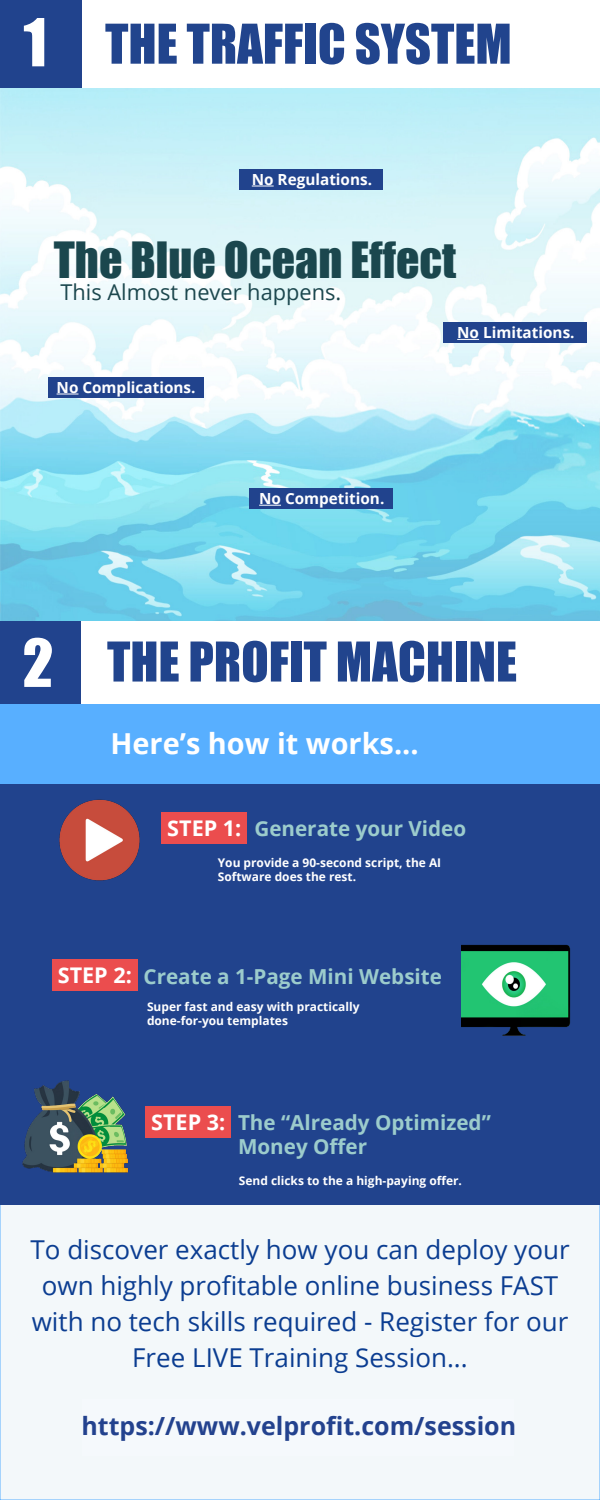
<style>
.page{position:relative;width:600px;height:1500px;background:#f3f8fa}
.page>*{position:absolute;margin:0;border:0;box-sizing:border-box;transform-origin:0 0}
.t1{font:61.2px "Impact";color:#fff}
.t2{font:50.6px "Impact";color:#21448d}
.t3{font:45.9px "Impact";color:#1b474e}
.t4{font:700 31px "Open Sans";color:#0b3d91}
.t5{font:700 28.9px "Open Sans";color:#fff}
.t6{font:26px/36px "Open Sans";color:#0b3d91;text-align:center}
.t7{font:700 25px "Open Sans";color:#23428e}
.t8{font:21.8px "Open Sans";color:#1c474e}
.t9{font:700 21.6px "Open Sans";color:#fff}
.t10{font:700 20.6px "Open Sans";color:#9ccccc}
.t11{font:700 15.3px "Open Sans";color:#fff}
.t12{font:700 12px "Open Sans";color:#fff}
</style>
<div class="page">
<img style="left:0;top:87px;width:600px;height:535px">
<div style="left:0;top:622px;width:600px;height:83px;background:#fff"></div>
<div style="left:0;top:0;width:600px;height:87px;background:#fff"></div>
<div style="left:0;top:0;width:82px;height:87px;background:#21438d"></div>
<div style="left:0;top:622px;width:81px;height:83px;background:#21438d"></div>
<div style="left:0;top:784px;width:600px;height:421px;background:#21438d"></div>
<div style="left:0;top:705px;width:600px;height:79px;background:#58afff"></div>
<img style="left:59px;top:799px;width:81px;height:82px">
<div style="left:162px;top:813px;width:85px;height:31px;background:#eb4d4e"></div>
<div style="left:239px;top:169px;width:143px;height:20px;background:#21438d"></div>
<div style="left:443px;top:323px;width:144px;height:20px;background:#21438d"></div>
<div style="left:250px;top:489px;width:143px;height:20px;background:#21438d"></div>
<div style="left:48px;top:377px;width:156px;height:20px;background:#21438d"></div>
<div style="left:52px;top:960px;width:85px;height:31px;background:#eb4d4e"></div>
<div style="left:145px;top:1107px;width:85px;height:31px;background:#eb4d4e"></div>
<svg style="left:252px;top:186px;width:22px;height:1px"></svg>
<svg style="left:457px;top:339px;width:22px;height:1px"></svg>
<svg style="left:259px;top:505px;width:22px;height:1px"></svg>
<svg style="left:57px;top:394px;width:21px;height:1px"></svg>
<img style="left:22px;top:1080px;width:106px;height:93px">
<img style="left:461px;top:944px;width:110px;height:92px">
<p class="t1" style="left:24px;top:-5px;width:25px">1</p>
<p class="t2" style="left:105px;top:5px;width:408px">THE TRAFFIC SYSTEM</p>
<p class="t11" style="left:252px;top:169px;width:122px">No Regulations.</p>
<p class="t3" style="left:54px;top:224px;width:404px">The Blue Ocean Effect</p>
<p class="t8" style="left:60px;top:278px;width:282px">This Almost never happens.</p>
<p class="t11" style="left:57px;top:377px;width:140px">No Complications.</p>
<p class="t11" style="left:259px;top:488px;width:127px">No Competition.</p>
<p class="t11" style="left:457px;top:322px;width:119px">No Limitations.</p>
<p class="t1" style="left:23px;top:615px;width:32px">2</p>
<p class="t2" style="left:107px;top:622px;width:412px">THE PROFIT MACHINE</p>
<p class="t5" style="left:110px;top:723px;width:310px">Here’s how it works...</p>
<p class="t9" style="left:167px;top:813px;width:76px">STEP 1:</p>
<p class="t10" style="left:254px;top:814px;width:213px">Generate your Video</p>
<p class="t12" style="left:218px;top:854px;width:225px">You provide a 90-second script, the AI</p>
<p class="t12" style="left:218px;top:869px;width:140px">Software does the rest.</p>
<p class="t9" style="left:58px;top:960px;width:76px">STEP 2:</p>
<p class="t10" style="left:144px;top:962px;width:300px">Create a 1-Page Mini Website</p>
<p class="t12" style="left:147px;top:998px;width:214px">Super fast and easy with practically</p>
<p class="t12" style="left:147px;top:1012px;width:142px">done-for-you templates</p>
<p class="t9" style="left:151px;top:1107px;width:76px">STEP 3:</p>
<p class="t10" style="left:238px;top:1108px;width:254px">The “Already Optimized”</p>
<p class="t10" style="left:238px;top:1132px;width:131px">Money Offer</p>
<p class="t12" style="left:239px;top:1173px;width:225px">Send clicks to the a high-paying offer.</p>
<p class="t6" style="left:31px;top:1231px;width:541px">To discover exactly how you can deploy your own highly profitable online business FAST with no tech skills required - Register for our Free LIVE Training Session...</p>
<p class="t7" style="left:81px;top:1409px;width:436px">https://www.velprofit.com/session</p>
<p class="t4" style="left:102px;top:1411px;width:397px">https://VeProfits.com/reg</p>
</div>
